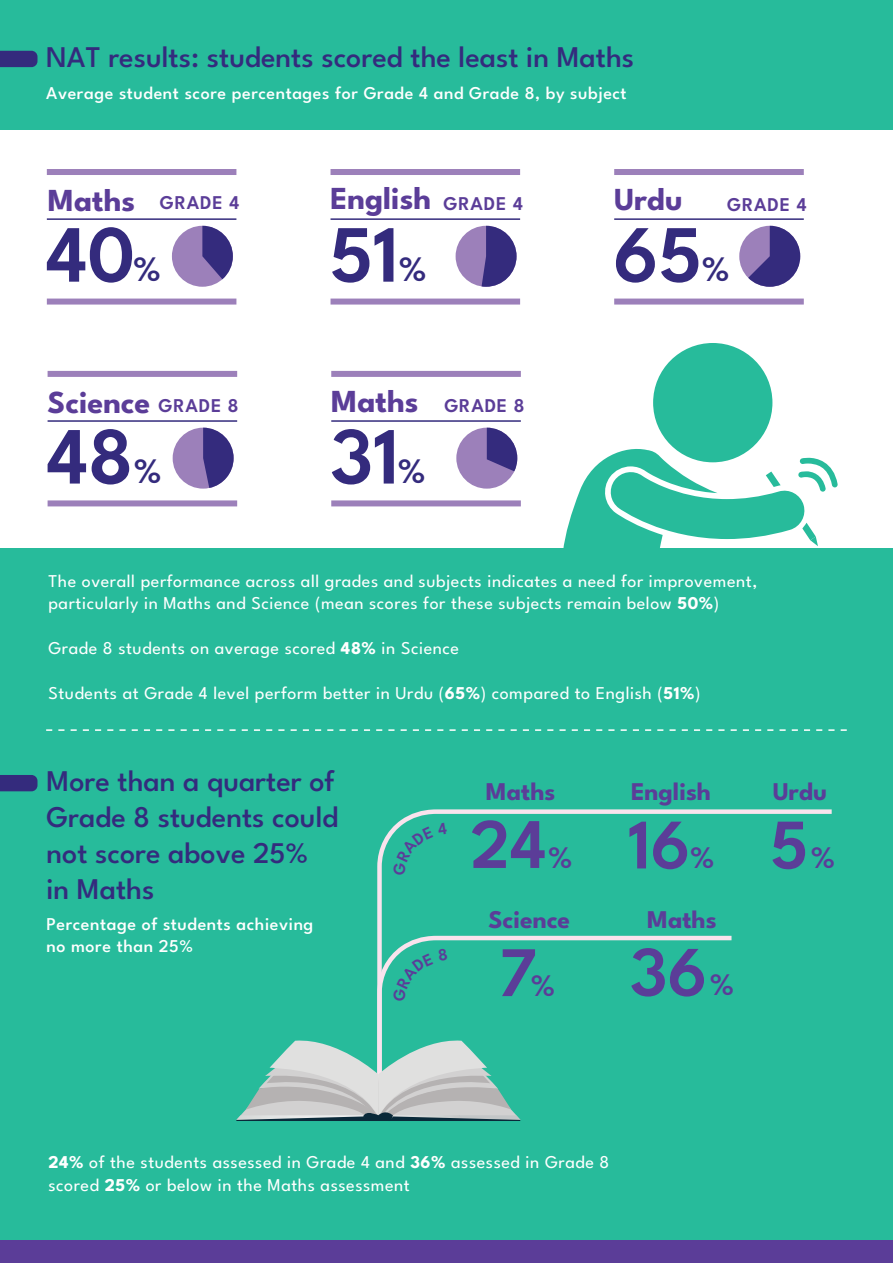
<style>
.page{position:relative;width:893px;height:1263px;background:#27bb9b}
.page>*{position:absolute;margin:0;border:0;box-sizing:border-box;transform-origin:0 0}
.t1{font:600 81px "League Spartan";color:#342b7d}
.t2{font:600 70.95px "League Spartan";color:#5b3d98}
.t3{font:600 35.85px "League Spartan";color:#342b7d}
.t4{font:700 31.95px "League Spartan";color:#5b3d98}
.t5{font:600 31.35px "League Spartan";color:#5b3d98}
.t6{font:500 30px/36px "League Spartan";color:#342b7d}
.t7{font:700 25.5px "League Spartan";color:#5b3d98}
.t8{font:600 19.5px "League Spartan";letter-spacing:.04em;color:#5b3d98}
.t9{font:18px/22.5px "League Spartan";letter-spacing:.03em;color:#fff}
.t10{font:500 18px/21.6px "League Spartan";letter-spacing:.03em;color:#fff}
.s1{font-weight:700;font-size:31.95px}
.s2{font-weight:600;font-size:19.5px}
.s3{font-weight:700}
</style>
<div class="page">
<div style="left:0;top:130px;width:893px;height:418px;background:#fff"></div>
<svg style="left:46px;top:729px;width:801px;height:2px"></svg>
<svg style="left:0;top:51px;width:38px;height:16px"></svg>
<svg style="left:0;top:775px;width:38px;height:16px"></svg>
<div style="left:0;top:1240px;width:893px;height:23px;background:#5b3d98"></div>
<div style="left:653px;top:343px;width:119px;height:119px;background:#27bb9b;border-radius:50%"></div>
<svg style="left:564px;top:445px;width:274px;height:103px"></svg>
<hr style="left:47px;top:218px;width:189px;height:2px;background:#342b7d">
<div style="left:47px;top:169px;width:189px;height:6px;background:#9c80ba"></div>
<div style="left:47px;top:299px;width:189px;height:6px;background:#9c80ba"></div>
<div style="left:172px;top:226px;width:61px;height:61px;background:#9c80ba;border-radius:50%"></div>
<svg style="left:202px;top:226px;width:31px;height:53px"></svg>
<hr style="left:330px;top:218px;width:190px;height:2px;background:#342b7d">
<div style="left:330px;top:169px;width:190px;height:6px;background:#9c80ba"></div>
<div style="left:330px;top:299px;width:190px;height:6px;background:#9c80ba"></div>
<div style="left:456px;top:226px;width:61px;height:61px;background:#9c80ba;border-radius:50%"></div>
<svg style="left:482px;top:226px;width:35px;height:61px"></svg>
<hr style="left:614px;top:218px;width:190px;height:2px;background:#342b7d">
<div style="left:614px;top:169px;width:190px;height:6px;background:#9c80ba"></div>
<div style="left:614px;top:299px;width:190px;height:6px;background:#9c80ba"></div>
<div style="left:739px;top:226px;width:61px;height:61px;background:#9c80ba;border-radius:50%"></div>
<svg style="left:748px;top:226px;width:52px;height:61px"></svg>
<hr style="left:48px;top:420px;width:189px;height:2px;background:#342b7d">
<div style="left:48px;top:371px;width:189px;height:6px;background:#9c80ba"></div>
<div style="left:48px;top:500px;width:189px;height:6px;background:#9c80ba"></div>
<div style="left:173px;top:428px;width:61px;height:61px;background:#9c80ba;border-radius:50%"></div>
<hr style="left:331px;top:420px;width:190px;height:2px;background:#342b7d">
<div style="left:331px;top:371px;width:190px;height:6px;background:#9c80ba"></div>
<div style="left:331px;top:500px;width:190px;height:6px;background:#9c80ba"></div>
<div style="left:456px;top:428px;width:61px;height:61px;background:#9c80ba;border-radius:50%"></div>
<svg style="left:487px;top:428px;width:30px;height:43px"></svg>
<svg style="left:203px;top:428px;width:31px;height:60px"></svg>
<svg style="left:521px;top:809px;width:311px;height:5px"></svg>
<svg style="left:521px;top:935px;width:211px;height:6px"></svg>
<svg style="left:236px;top:809px;width:285px;height:312px"></svg>
<h3 class="t6" style="left:46px;top:37px;width:589px">NAT results: students scored the least in Maths</h3>
<p class="t10" style="left:46px;top:81px;width:582px">Average student score percentages for Grade 4 and Grade 8, by subject</p>
<p class="t8" style="left:48px;top:188px;width:193px"><span class="s1">Maths</span> GRADE 4</p>
<h3 class="t4" style="left:330px;top:174px;width:194px">English <span class="s2">GRADE 4</span></h3>
<h3 class="t4" style="left:614px;top:175px;width:70px">Urdu</h3>
<p class="t8" style="left:727px;top:189px;width:81px">GRADE 4</p>
<h1 class="t1" style="left:46px;top:192px;width:91px">40</h1>
<h3 class="t3" style="left:133px;top:241px;width:29px">%</h3>
<h1 class="t1" style="left:330px;top:192px;width:71px">51</h1>
<h3 class="t3" style="left:399px;top:241px;width:29px">%</h3>
<h1 class="t1" style="left:613px;top:192px;width:90px">65</h1>
<h3 class="t3" style="left:702px;top:241px;width:29px">%</h3>
<h3 class="t4" style="left:48px;top:377px;width:193px">Science <span class="s2">GRADE 8</span></h3>
<p class="t8" style="left:331px;top:390px;width:195px"><span class="s1">Maths</span> GRADE 8</p>
<h1 class="t1" style="left:47px;top:394px;width:88px">48</h1>
<h3 class="t3" style="left:134px;top:443px;width:29px">%</h3>
<h1 class="t1" style="left:331px;top:394px;width:70px">31</h1>
<h3 class="t3" style="left:398px;top:443px;width:29px">%</h3>
<p class="t9" style="left:48px;top:568px;width:710px">The overall performance across all grades and subjects indicates a need for improvement, particularly in Maths and Science (mean scores for these subjects remain below <span class="s3">50%</span>)</p>
<p class="t9" style="left:48px;top:635px;width:412px">Grade 8 students on average scored <span class="s3">48%</span> in Science</p>
<p class="t9" style="left:48px;top:680px;width:654px">Students at Grade 4 level perform better in Urdu (<span class="s3">65%</span>) compared to English (<span class="s3">51%</span>)</p>
<h3 class="t6" style="left:46px;top:760px;width:293px">More than a quarter of<br>Grade 8 students could not score above 25% in Maths</h3>
<p class="t10" style="left:46px;top:912px;width:268px">Percentage of students achieving no more than 25%</p>
<h3 class="t7" style="left:486px;top:771px;width:71px">Maths</h3>
<h3 class="t7" style="left:631px;top:772px;width:82px">English</h3>
<h3 class="t7" style="left:773px;top:772px;width:56px">Urdu</h3>
<h2 class="t2" style="left:471px;top:789px;width:78px">24</h2>
<h3 class="t5" style="left:548px;top:833px;width:26px">%</h3>
<h2 class="t2" style="left:628px;top:790px;width:64px">16</h2>
<h3 class="t5" style="left:690px;top:833px;width:26px">%</h3>
<h2 class="t2" style="left:770px;top:790px;width:39px">5</h2>
<h3 class="t5" style="left:811px;top:833px;width:26px">%</h3>
<h3 class="t7" style="left:488px;top:899px;width:83px">Science</h3>
<h3 class="t7" style="left:647px;top:899px;width:71px">Maths</h3>
<h2 class="t2" style="left:499px;top:917px;width:39px">7</h2>
<h3 class="t5" style="left:531px;top:961px;width:26px">%</h3>
<h2 class="t2" style="left:630px;top:917px;width:79px">36</h2>
<h3 class="t5" style="left:710px;top:960px;width:26px">%</h3>
<p class="t9" style="left:48px;top:1149px;width:562px"><span class="s3">24%</span> of the students assessed in Grade 4 and <span class="s3">36%</span> assessed in Grade 8 scored <span class="s3">25%</span> or below in the Maths assessment</p>
</div>
